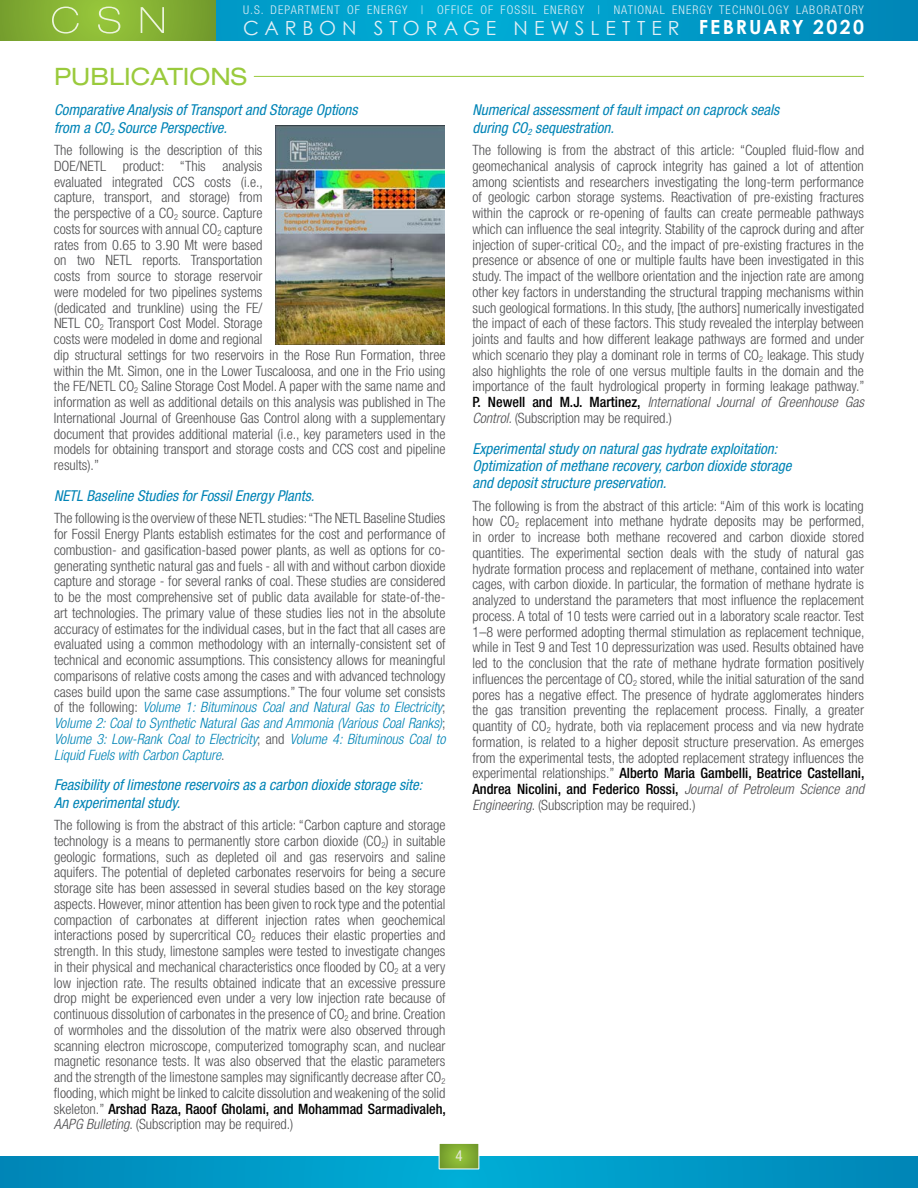
<style>
.page{position:relative;width:918px;height:1188px;background:#fff}
.page>*{position:absolute;margin:0;border:0;box-sizing:border-box;transform-origin:0 0}
.t1{font:expanded 24px "Helvetica Neue LT Std";color:#9aca3c}
.t2{font:19.5px "Century Gothic";letter-spacing:.305em;color:#dfeef6}
.t3{font:700 19.5px "Century Gothic";letter-spacing:.105em;color:#fff}
.t4{font:italic condensed 15px/17.2px "Helvetica Neue";color:#0084b6}
.t5{font:condensed 15px "Helvetica Neue LT Std";color:#e3e6d8}
.t6{font:300 condensed 14.25px/15.8px "Helvetica Neue LT Std";color:#4d4d4f;text-align:justify}
.t7{font:300 condensed 12px "Helvetica Neue LT Std";letter-spacing:.09em;color:#dfeef6}
.s1{font-style:italic;color:#0084b6}
.s2{font-weight:500;color:#000}
.s3{font-style:italic}
</style>
<div class="page">
<svg style="left:216px;top:0;width:702px;height:40px;background:#009cc9"></svg>
<svg style="left:0;top:0;width:216px;height:40px;background:#80ab31"></svg>
<svg style="left:0;top:1156px;width:918px;height:32px;background:#0098c6"></svg>
<svg style="left:52px;top:7px;width:112px;height:27px;background:#9ac34c"></svg>
<svg style="left:439px;top:1143px;width:40px;height:26px"></svg>
<div style="left:439px;top:1143px;width:40px;height:26px;border:1px solid #fff"></div>
<hr style="left:254px;top:76px;width:610px;height:1px;background:#9aca3c">
<img style="left:276px;top:126px;width:169px;height:218px">
<p class="t7" style="left:243px;top:3px;width:622px">U.S. DEPARTMENT OF ENERGY | OFFICE OF FOSSIL ENERGY | NATIONAL ENERGY TECHNOLOGY LABORATORY</p>
<h2 class="t3" style="left:699px;top:15px;width:167px">FEBRUARY 2020</h2>
<h1 class="t1" style="left:54px;top:62px;width:194px">PUBLICATIONS</h1>
<p class="t4" style="left:54px;top:101px;width:305px">Comparative Analysis of Transport and Storage Options from a CO<sub>2</sub> Source Perspective.</p>
<p class="t6" style="left:54px;top:142px;width:393px;text-align:left">The following is the description of this<br>DOE/NETL product: “This analysis<br>evaluated integrated CCS costs (i.e.,<br>capture, transport, and storage) from<br>the perspective of a CO<sub>2</sub> source. Capture<br>costs for sources with annual CO<sub>2</sub> capture<br>rates from 0.65 to 3.90 Mt were based<br>on two NETL reports. Transportation<br>costs from source to storage reservoir<br>were modeled for two pipelines systems<br>(dedicated and trunkline) using the FE/<br>NETL CO<sub>2</sub> Transport Cost Model. Storage<br>costs were modeled in dome and regional<br>dip structural settings for two reservoirs in the Rose Run Formation, three within the Mt. Simon, one in the Lower Tuscaloosa, and one in the Frio using the FE/NETL CO<sub>2</sub> Saline Storage Cost Model. A paper with the same name and information as well as additional details on this analysis was published in The International Journal of Greenhouse Gas Control along with a supplementary document that provides additional material (i.e., key parameters used in the models for obtaining transport and storage costs and CCS cost and pipeline results).”</p>
<p class="t4" style="left:54px;top:487px;width:262px">NETL Baseline Studies for Fossil Energy Plants.</p>
<p class="t6" style="left:54px;top:510px;width:393px">The following is the overview of these NETL studies: “The NETL Baseline Studies for Fossil Energy Plants establish estimates for the cost and performance of combustion- and gasification-based power plants, as well as options for co&shy;generating synthetic natural gas and fuels - all with and without carbon dioxide capture and storage - for several ranks of coal. These studies are considered to be the most comprehensive set of public data available for state-of-the&shy;art technologies. The primary value of these studies lies not in the absolute accuracy of estimates for the individual cases, but in the fact that all cases are evaluated using a common methodology with an internally-consistent set of technical and economic assumptions. This consistency allows for meaningful comparisons of relative costs among the cases and with advanced technology cases build upon the same case assumptions.” The four volume set consists of the following: <span class="s1">Volume 1: Bituminous Coal and Natural Gas to Electricity</span>; <span class="s1">Volume 2: Coal to Synthetic Natural Gas and Ammonia (Various Coal Ranks)</span>; <span class="s1">Volume 3: Low-Rank Coal to Electricity</span>; and <span class="s1">Volume 4: Bituminous Coal to Liquid Fuels with Carbon Capture</span>.</p>
<p class="t4" style="left:54px;top:776px;width:370px">Feasibility of limestone reservoirs as a carbon dioxide storage site:<br>An experimental study.</p>
<p class="t6" style="left:54px;top:817px;width:394px">The following is from the abstract of this article: “Carbon capture and storage technology is a means to permanently store carbon dioxide (CO<sub>2</sub>) in suitable geologic formations, such as depleted oil and gas reservoirs and saline aquifers. The potential of depleted carbonates reservoirs for being a secure storage site has been assessed in several studies based on the key storage aspects. However, minor attention has been given to rock type and the potential compaction of carbonates at different injection rates when geochemical interactions posed by supercritical CO<sub>2</sub> reduces their elastic properties and strength. In this study, limestone samples were tested to investigate changes in their physical and mechanical characteristics once flooded by CO<sub>2</sub> at a very low injection rate. The results obtained indicate that an excessive pressure drop might be experienced even under a very low injection rate because of continuous dissolution of carbonates in the presence of CO<sub>2</sub> and brine. Creation of wormholes and the dissolution of the matrix were also observed through scanning electron microscope, computerized tomography scan, and nuclear magnetic resonance tests. It was also observed that the elastic parameters and the strength of the limestone samples may significantly decrease after CO<sub>2 </sub>flooding, which might be linked to calcite dissolution and weakening of the solid skeleton.” <span class="s2">Arshad Raza, Raoof Gholami, and Mohammad Sarmadivaleh, </span><span class="s3">AAPG Bulleting</span>. (Subscription may be required.)</p>
<h2 class="t2" style="left:243px;top:16px;width:438px">CARBON STORAGE NEWSLETTER</h2>
<p class="t4" style="left:472px;top:101px;width:308px">Numerical assessment of fault impact on caprock seals during CO<sub>2</sub> sequestration.</p>
<p class="t6" style="left:472px;top:142px;width:394px">The following is from the abstract of this article: “Coupled fluid-flow and geomechanical analysis of caprock integrity has gained a lot of attention among scientists and researchers investigating the long-term performance of geologic carbon storage systems. Reactivation of pre-existing fractures within the caprock or re-opening of faults can create permeable pathways which can influence the seal integrity. Stability of the caprock during and after injection of super-critical CO<sub>2</sub>, and the impact of pre-existing fractures in the presence or absence of one or multiple faults have been investigated in this study. The impact of the wellbore orientation and the injection rate are among other key factors in understanding the structural trapping mechanisms within such geological formations. In this study, [the authors] numerically investigated the impact of each of these factors. This study revealed the interplay between joints and faults and how different leakage pathways are formed and under which scenario they play a dominant role in terms of CO<sub>2</sub> leakage. This study also highlights the role of one versus multiple faults in the domain and the importance of the fault hydrological property in forming leakage pathway.” <span class="s2">P. Newell and M.J. Martinez,</span> <span class="s3">International Journal of Greenhouse Gas Control.</span> (Subscription may be required.)</p>
<p class="t4" style="left:472px;top:440px;width:320px">Experimental study on natural gas hydrate exploitation:<br>Optimization of methane recovery, carbon dioxide storage and deposit structure preservation.</p>
<p class="t6" style="left:472px;top:498px;width:394px">The following is from the abstract of this article: “Aim of this work is locating how CO<sub>2</sub> replacement into methane hydrate deposits may be performed, in order to increase both methane recovered and carbon dioxide stored quantities. The experimental section deals with the study of natural gas hydrate formation process and replacement of methane, contained into water cages, with carbon dioxide. In particular, the formation of methane hydrate is analyzed to understand the parameters that most influence the replacement process. A total of 10 tests were carried out in a laboratory scale reactor. Test 1–8 were performed adopting thermal stimulation as replacement technique, while in Test 9 and Test 10 depressurization was used. Results obtained have led to the conclusion that the rate of methane hydrate formation positively influences the percentage of CO<sub>2</sub> stored, while the initial saturation of the sand pores has a negative effect. The presence of hydrate agglomerates hinders the gas transition preventing the replacement process. Finally, a greater quantity of CO<sub>2</sub> hydrate, both via replacement process and via new hydrate formation, is related to a higher deposit structure preservation. As emerges from the experimental tests, the adopted replacement strategy influences the experimental relationships.” <span class="s2">Alberto Maria Gambelli, Beatrice Castellani, Andrea Nicolini, and Federico Rossi,</span> <span class="s3">Journal of Petroleum Science and Engineering</span>. (Subscription may be required.)</p>
<p class="t5" style="left:455px;top:1147px;width:9px">4</p>
</div>
